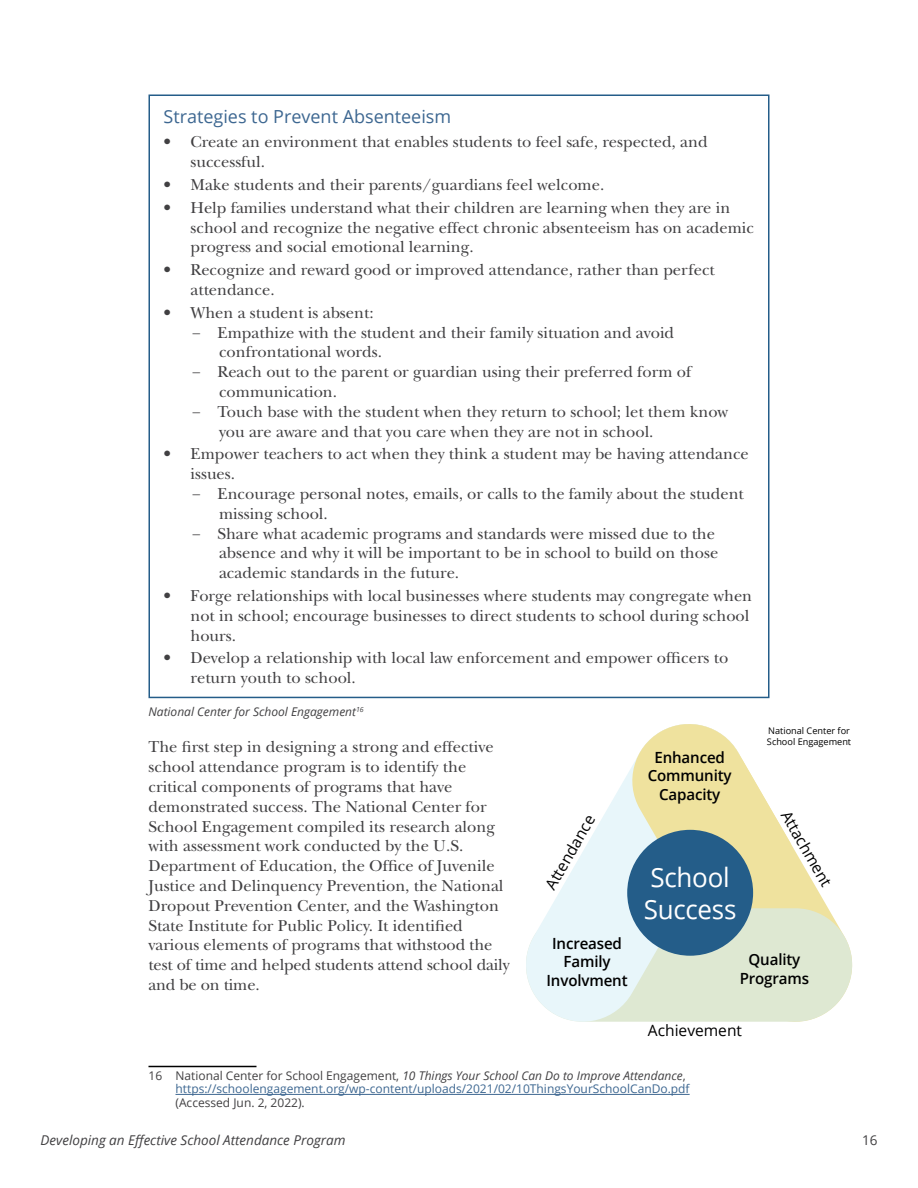
<style>
.page{position:relative;width:918px;height:1188px;background:#fff}
.page>*{position:absolute;margin:0;border:0;box-sizing:border-box;transform-origin:0 0}
.t1{font:26.55px/31.8px "Open Sans";letter-spacing:-.01em;color:#fff}
.sub_title_--_open_sans{font:18px "Open Sans";color:#3d6791}
.body_--_bullet{font:16.5px/19.8px "New Baskerville Std";color:#414042}
.body_--_span_all{font:16.5px/19.8px "New Baskerville Std";color:#414042}
.body_--_sub_bullet{font:16.5px/19.8px "New Baskerville Std";color:#414042}
.t2{font:15.6px "Open Sans";color:#000}
.t3{font:600 15.45px/18.5px "Open Sans";letter-spacing:-.01em;color:#000;text-align:center}
.t4{font:italic 13.5px "Open Sans";color:#414042}
.t5{font:13.5px "Open Sans";color:#414042}
.foot_note{font:12px/13.5px "Open Sans";color:#3d6791}
.caption_under_box{font:italic 12px "Open Sans";color:#414042}
.t6{font:9.15px/10.9px "Open Sans";color:#000}
.s1{color:#414042}
.s2{font-style:italic;color:#414042}
</style>
<div class="page">
<hr style="left:148px;top:1066px;width:108px;height:1px;background:#000">
<hr style="left:176px;top:1094px;width:514px;height:1px;background:#3d6791">
<svg style="left:754px;top:844px;width:99px;height:178px"></svg>
<div style="left:526px;top:908px;width:326px;height:114px;background:#dee8d2;border-radius:57px"></div>
<svg style="left:526px;top:781px;width:228px;height:241px;fill:#e8f6fa"></svg>
<svg style="left:624px;top:724px;width:167px;height:178px"></svg>
<div style="left:627px;top:830px;width:126px;height:126px;background:#245d89;border-radius:50%"></div>
<p class="sub_title_--_open_sans" style="left:164px;top:104px;width:289px">Strategies to Prevent Absenteeism</p>
<p class="body_--_bullet" style="left:190px;top:132px;width:519px;text-indent:-27px">• Create an environment that enables students to feel safe, respected, and successful.</p>
<p class="body_--_bullet" style="left:164px;top:175px;width:442px">• Make students and their parents/guardians feel welcome.</p>
<p class="body_--_bullet" style="left:190px;top:198px;width:565px;text-indent:-27px">• Help families understand what their children are learning when they are in school and recognize the negative effect chronic absenteeism has on academic progress and social emotional learning.</p>
<p class="body_--_bullet" style="left:190px;top:260px;width:526px;text-indent:-27px">• Recognize and reward good or improved attendance, rather than perfect attendance.</p>
<p class="body_--_bullet" style="left:164px;top:303px;width:212px">• When a student is absent:</p>
<p class="body_--_sub_bullet" style="left:219px;top:322px;width:457px;text-indent:-27px">− Empathize with the student and their family situation and avoid confrontational words.</p>
<p class="body_--_sub_bullet" style="left:219px;top:362px;width:474px;text-indent:-27px">− Reach out to the parent or guardian using their preferred form of communication.</p>
<p class="body_--_sub_bullet" style="left:219px;top:402px;width:511px;text-indent:-27px">− Touch base with the student when they return to school; let them know you are aware and that you care when they are not in school.</p>
<p class="body_--_bullet" style="left:190px;top:444px;width:560px;text-indent:-27px">• Empower teachers to act when they think a student may be having attendance issues.</p>
<p class="body_--_sub_bullet" style="left:219px;top:484px;width:526px;text-indent:-27px">− Encourage personal notes, emails, or calls to the family about the student missing school.</p>
<p class="body_--_sub_bullet" style="left:219px;top:523px;width:501px;text-indent:-27px">− Share what academic programs and standards were missed due to the absence and why it will be important to be in school to build on those academic standards in the future.</p>
<p class="body_--_bullet" style="left:190px;top:586px;width:563px;text-indent:-27px">• Forge relationships with local businesses where students may congregate when not in school; encourage businesses to direct students to school during school hours.</p>
<p class="body_--_bullet" style="left:190px;top:648px;width:539px;text-indent:-27px">• Develop a relationship with local law enforcement and empower officers to return youth to school.</p>
<p class="caption_under_box" style="left:148px;top:704px;width:217px">National Center for School Engagement<sup>16</sup></p>
<p class="body_--_span_all" style="left:148px;top:737px;width:363px">The first step in designing a strong and effective school attendance program is to identify the critical components of programs that have demonstrated success. The National Center for School Engagement compiled its research along with assessment work conducted by the U.S.<br>Department of Education, the Office of Juvenile Justice and Delinquency Prevention, the National Dropout Prevention Center, and the Washington State Institute for Public Policy. It identified various elements of programs that withstood the test of time and helped students attend school daily and be on time.</p>
<p class="t3" style="left:648px;top:748px;width:85px">Enhanced<br>Community<br>Capacity</p>
<p class="t6" style="left:767px;top:725px;width:86px">National Center for<br>School Engagement</p>
<p class="t2" style="left:540px;top:883px;width:84px;rotate:-60deg">Attendance</p>
<p class="t2" style="left:795px;top:806px;width:86px;rotate:60deg">Attachment</p>
<p class="t1" style="left:644px;top:861px;width:94px">School<br>Success</p>
<p class="t3" style="left:547px;top:933px;width:83px">Increased<br>Family<br>Involvment</p>
<p class="t3" style="left:740px;top:950px;width:71px">Quality<br>Programs</p>
<p class="t2" style="left:648px;top:1020px;width:96px">Achievement</p>
<p class="foot_note" style="left:176px;top:1069px;width:516px;text-indent:-27px"><span class="s1">16 National Center for School Engagement,</span> <span class="s2">10 Things Your School Can Do to Improve Attendance</span><span class="s1">, </span>https://schoolengagement.org/wp-content/uploads/2021/02/10ThingsYourSchoolCanDo.pdf <span class="s1">(Accessed Jun. 2, 2022).</span></p>
<p class="t4" style="left:40px;top:1131px;width:307px">Developing an Effective School Attendance Program</p>
<p class="t5" style="left:862px;top:1131px;width:17px">16</p>
</div>
